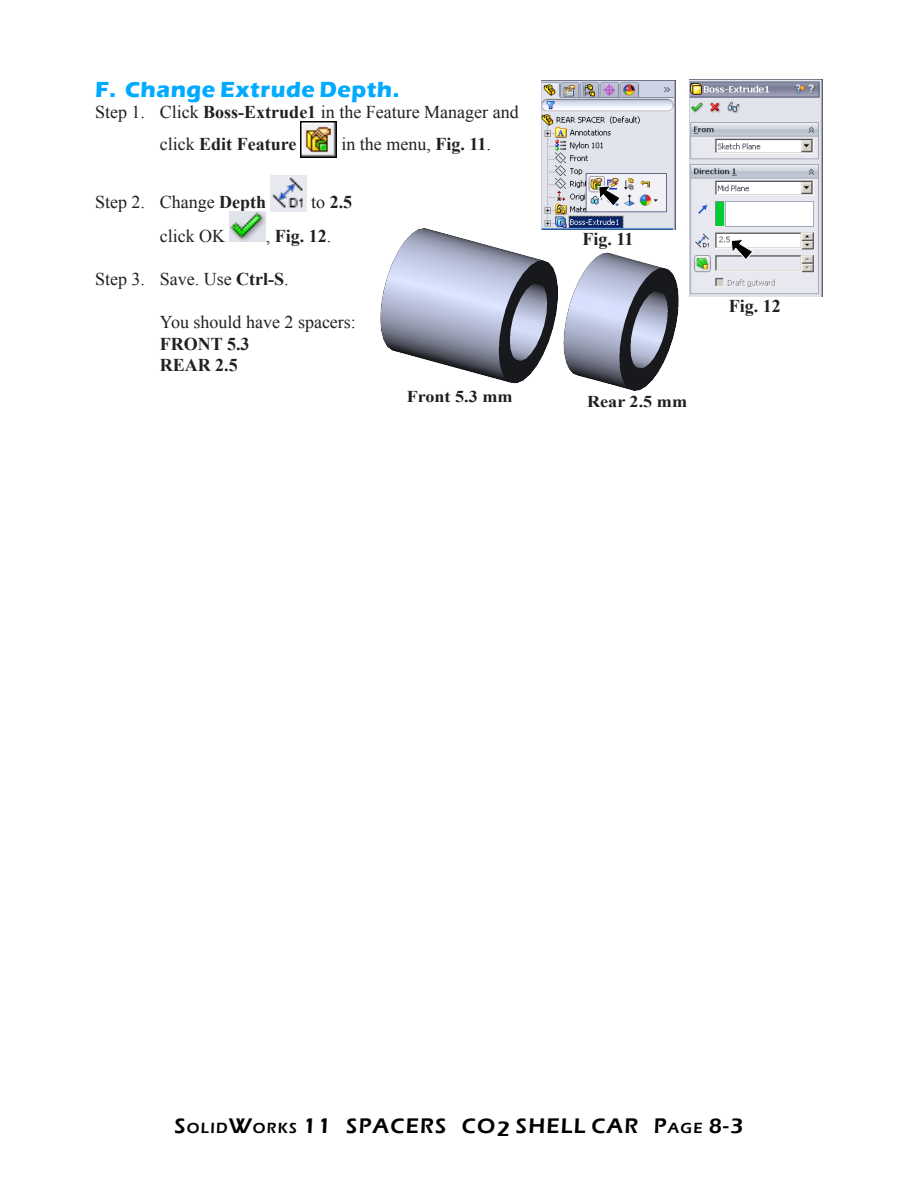
<style>
.page{position:relative;width:918px;height:1188px;background:#fff}
.page>*{position:absolute;margin:0;border:0;box-sizing:border-box;transform-origin:0 0}
.Subhead_1{font:700 22.5px "Eras ITC";letter-spacing:.025em;color:#00abff}
.t1{font:600 21.75px "Eras ITC";letter-spacing:.055em;color:#000}
.Body_text{font:18px/21.6px "Times New Roman";color:#231f20}
.Body_text-2{font:700 18px "Times New Roman";color:#231f20}
.Fig_No{font:700 18px "Times New Roman";color:#231f20}
.Coor{font:700 16.5px "Times New Roman";color:#231f20;scale:1.1 1}
.s1{font-weight:700}
.s2{font-weight:400}
.s3{font-size:15.15px}
</style>
<div class="page">
<img style="left:301px;top:122px;width:36px;height:36px">
<img style="left:271px;top:176px;width:36px;height:36px">
<img style="left:230px;top:211px;width:36px;height:31px">
<img style="left:689px;top:80px;width:134px;height:216px">
<svg style="left:731px;top:239px;width:22px;height:21px"></svg>
<img style="left:541px;top:80px;width:134px;height:149px">
<svg style="left:598px;top:185px;width:23px;height:22px"></svg>
<img style="left:381px;top:229px;width:297px;height:162px">
<p class="Subhead_1" style="left:95px;top:76px;width:306px">F. Change Extrude Depth.</p>
<p class="Body_text" style="left:160px;top:96px;width:360px;line-height:32.1px;text-indent:-65px">Step 1. Click <span class="s1">Boss-Extrude1</span> in the Feature Manager and click <span class="s1">Edit Feature</span></p>
<p class="Body_text" style="left:341px;top:133px;width:151px">in the menu, <span class="s1">Fig. 11</span>.</p>
<p class="Body_text" style="left:95px;top:191px;width:173px">Step 2. Change <span class="s1">Depth</span></p>
<p class="Body_text-2" style="left:311px;top:189px;width:43px"><span class="s2">to</span> 2.5</p>
<p class="Body_text" style="left:160px;top:224px;width:67px">click OK</p>
<p class="Body_text-2" style="left:266px;top:223px;width:67px"><span class="s2">,</span> Fig. 12<span class="s2">.</span></p>
<p class="Body_text" style="left:95px;top:268px;width:195px">Step 3. Save. Use <span class="s1">Ctrl-S</span>.</p>
<p class="Body_text" style="left:160px;top:311px;width:198px">You should have 2 spacers:<br><span class="s1">FRONT 5.3<br>REAR 2.5</span></p>
<p class="Fig_No" style="left:583px;top:227px;width:52px">Fig. 11</p>
<p class="Coor" style="left:407px;top:386px;width:98px">Front 5.3 mm</p>
<p class="Coor" style="left:587px;top:390px;width:92px">Rear 2.5 mm</p>
<p class="Fig_No" style="left:729px;top:293px;width:54px">Fig. 12</p>
<p class="t1" style="left:175px;top:1114px;width:570px">S<span class="s3">OLID</span>W<span class="s3">ORKS</span> 11 SPACERS CO2 SHELL CAR P<span class="s3">AGE</span> 8-3</p>
</div>
